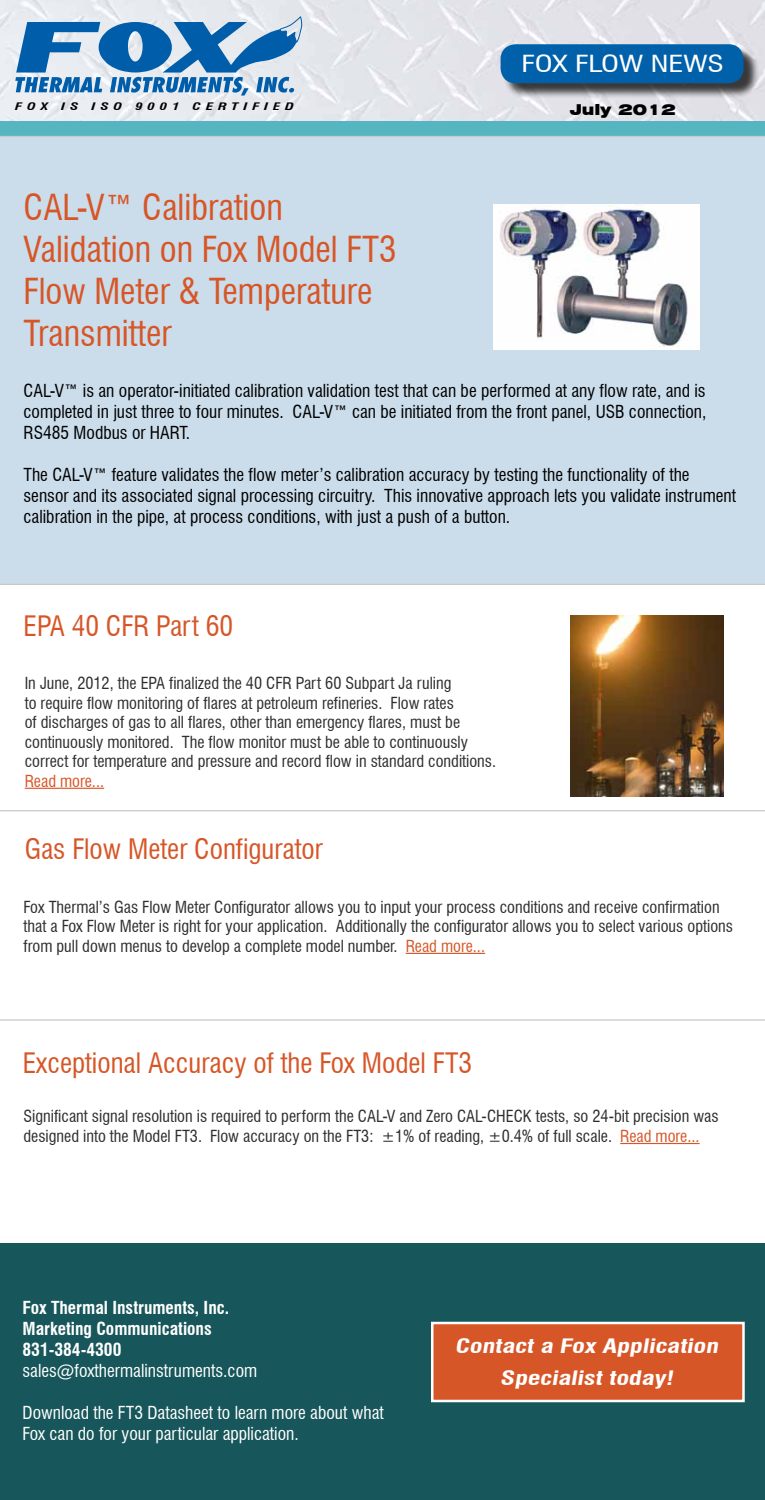
<style>
.page{position:relative;width:765px;height:1500px;background:#fff}
.page>*{position:absolute;margin:0;border:0;box-sizing:border-box;transform-origin:0 0}
.t1{font:condensed 35px/42px "Swiss 721 BT";color:#d75627}
.t2{font:condensed 27.5px "Swiss 721 BT";color:#d75627}
.t3{font:condensed 23px "Swiss 721 BT";color:#fff;scale:1.33 1}
.t4{font:italic 700 condensed 19.38px/31.5px "Swiss 721 BT";color:#fff;text-align:center;scale:1.35 1}
.t5{font:condensed 17.5px/21px "Swiss 721 BT";color:#000;text-align:justify}
.t6{font:condensed 17.5px/21px "Swiss 721 BT";color:#fff}
.t7{font:700 condensed 17.5px/21px "Swiss 721 BT";color:#fff}
.t8{font:condensed 16.25px/19.5px "Swiss 721 BT";color:#2e2e2f}
.t9{font:condensed 16.25px "Swiss 721 BT";color:#d75627}
.t10{font:900 expanded 15px "Swiss 721 BT";color:#000}
.t11{font:italic 700 condensed 10.12px "Swiss 721 BT";letter-spacing:.32em;color:#000;scale:1.47 1}
.s1{color:#d75627}
</style>
<div class="page">
<img style="left:0;top:0;width:765px;height:122px">
<svg style="left:15px;top:16px;width:287px;height:80px;background:#7aa7ce"></svg>
<div style="left:502px;top:46px;width:257px;height:53px;background:#000;opacity:.75"></div>
<div style="left:501px;top:44px;width:243px;height:39px;background:#0061aa;border-radius:15px"></div>
<div style="left:0;top:122px;width:765px;height:16px;background:#55b6c2"></div>
<div style="left:0;top:136px;width:765px;height:449px;background:#cbddeb"></div>
<img style="left:493px;top:204px;width:207px;height:145px">
<hr style="left:25px;top:788px;width:79px;height:1px;background:#d75627">
<img style="left:570px;top:615px;width:154px;height:182px">
<hr style="left:0;top:810px;width:765px;height:1px;background:#c9c9c8">
<hr style="left:406px;top:953px;width:79px;height:1px;background:#d75627">
<hr style="left:0;top:1019px;width:765px;height:2px;background:#c9c9c8">
<hr style="left:620px;top:1143px;width:80px;height:1px;background:#d75627">
<div style="left:0;top:1244px;width:765px;height:256px;background:#17565a"></div>
<div style="left:431px;top:1322px;width:314px;height:80px;background:#d75627;border:2px solid #fff"></div>
<p class="t11" style="left:15px;top:100px;width:24px">FOX</p>
<p class="t11" style="left:61px;top:100px;width:13px">I S</p>
<p class="t11" style="left:92px;top:100px;width:22px">ISO</p>
<p class="t11" style="left:135px;top:100px;width:31px">9001</p>
<p class="t11" style="left:193px;top:100px;width:70px">CERTIFIED</p>
<h3 class="t3" style="left:522px;top:50px;width:154px">FOX FLOW NEWS</h3>
<p class="t10" style="left:570px;top:101px;width:108px">July 2012</p>
<h1 class="t1" style="left:24px;top:186px;width:374px">CAL-V™ Calibration<br>Validation on Fox Model FT3<br>Flow Meter &amp; Temperature<br>Transmitter</h1>
<p class="t5" style="left:24px;top:380px;width:684px">CAL-V™ is an operator-initiated calibration validation test that can be performed at any flow rate, and is completed in just three to four minutes. CAL-V™ can be initiated from the front panel, USB connection, RS485 Modbus or HART.</p>
<p class="t5" style="left:24px;top:464px;width:714px;text-align:left">The CAL-V™ feature validates the flow meter’s calibration accuracy by testing the functionality of the sensor and its associated signal processing circuitry. This innovative approach lets you validate instrument calibration in the pipe, at process conditions, with just a push of a button.</p>
<h2 class="t2" style="left:24px;top:609px;width:211px">EPA 40 CFR Part 60</h2>
<p class="t8" style="left:25px;top:674px;width:473px">In June, 2012, the EPA finalized the 40 CFR Part 60 Subpart Ja ruling<br>to require flow monitoring of flares at petroleum refineries. Flow rates<br>of discharges of gas to all flares, other than emergency flares, must be continuously monitored. The flow monitor must be able to continuously correct for temperature and pressure and record flow in standard conditions.</p>
<p class="t9" style="left:25px;top:771px;width:81px">Read more...</p>
<h2 class="t2" style="left:25px;top:833px;width:300px">Gas Flow Meter Configurator</h2>
<p class="t8" style="left:24px;top:897px;width:711px">Fox Thermal’s Gas Flow Meter Configurator allows you to input your process conditions and receive confirmation that a Fox Flow Meter is right for your application. Additionally the configurator allows you to select various options from pull down menus to develop a complete model number. <span class="s1">Read more...</span></p>
<h2 class="t2" style="left:23px;top:1046px;width:451px">Exceptional Accuracy of the Fox Model FT3</h2>
<p class="t8" style="left:24px;top:1107px;width:697px">Significant signal resolution is required to perform the CAL-V and Zero CAL-CHECK tests, so 24-bit precision was designed into the Model FT3. Flow accuracy on the FT3: ±1% of reading, ±0.4% of full scale. <span class="s1">Read more...</span></p>
<p class="t7" style="left:22px;top:1297px;width:208px">Fox Thermal Instruments, Inc.<br>Marketing Communications<br>831-384-4300</p>
<p class="t6" style="left:22px;top:1360px;width:236px">sales@foxthermalinstruments.com</p>
<p class="t6" style="left:22px;top:1402px;width:363px">Download the FT3 Datasheet to learn more about what<br>Fox can do for your particular application.</p>
<p class="t4" style="left:455px;top:1331px;width:199px">Contact a Fox Application<br>Specialist today!</p>
</div>
